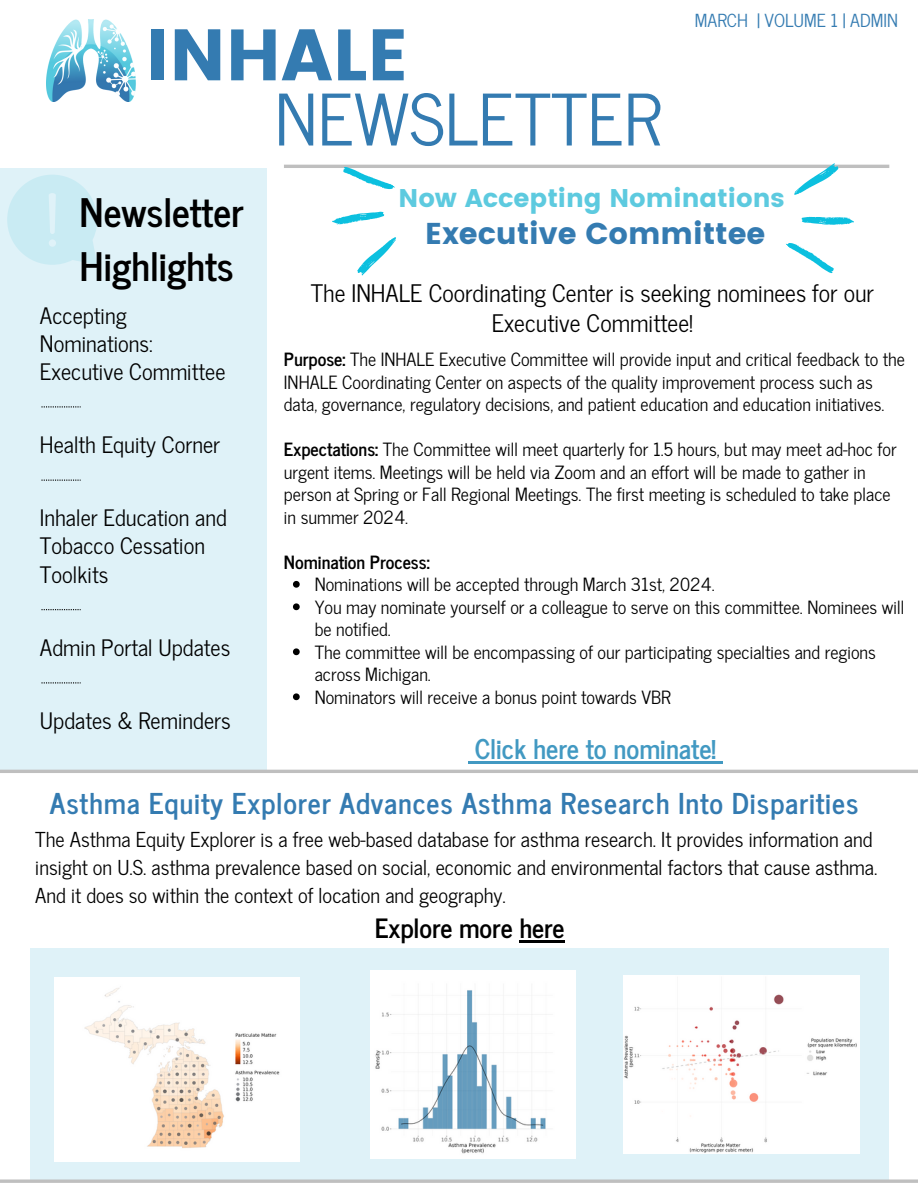
<style>
.page{position:relative;width:918px;height:1188px;background:#fff}
.page>*{position:absolute;margin:0;border:0;box-sizing:border-box;transform-origin:0 0}
.t1{font:72.45px "Poppins";color:#347bb1}
.t2{font:70.2px "News Cycle";color:#347bb1}
.t3{font:700 39px/54px "News Cycle";color:#000}
.t4{font:30px "Poppins";color:#347bb1}
.t5{font:700 28.5px "News Cycle";letter-spacing:.03em;color:#347bb1}
.t6{font:700 26.85px "News Cycle";color:#4299c2}
.t7{font:700 26.4px "News Cycle";color:#000}
.t8{font:25.5px "Poppins";color:#5dcadf}
.t9{font:24px/30.3px "News Cycle";color:#000;text-align:center}
.t10{font:22.5px/28.2px "News Cycle";color:#000}
.t11{font:20.4px/28.2px "News Cycle";color:#000}
.t12{font:18.15px/22.5px "News Cycle";color:#000}
.t13{font:700 18.15px "News Cycle";color:#000}
.t14{font:17.85px "News Cycle";color:#347bb1}
.s1{font-weight:700}
</style>
<div class="page">
<div style="left:0;top:168px;width:267px;height:603px;background:#dff2f8"></div>
<img style="left:46px;top:20px;width:90px;height:82px">
<hr style="left:284px;top:165px;width:605px;height:3px;background:#bfbfbf">
<hr style="left:0;top:770px;width:918px;height:3px;background:#bfbfbf">
<svg style="left:7px;top:175px;width:90px;height:90px"></svg>
<svg style="left:41px;top:480px;width:40px;height:1px"></svg>
<svg style="left:41px;top:406px;width:40px;height:1px"></svg>
<svg style="left:41px;top:609px;width:40px;height:1px"></svg>
<svg style="left:41px;top:682px;width:40px;height:1px"></svg>
<div style="left:30px;top:948px;width:858px;height:233px;background:#dff2f8"></div>
<hr style="left:0;top:1180px;width:918px;height:3px;background:#bfbfbf">
<img style="left:55px;top:978px;width:244px;height:183px">
<div style="left:623px;top:976px;width:236px;height:178px;background:#fff"></div>
<img style="left:371px;top:970px;width:204px;height:188px">
<svg style="left:293px;top:581px;width:7px;height:7px"></svg>
<svg style="left:293px;top:603px;width:7px;height:7px"></svg>
<svg style="left:293px;top:648px;width:7px;height:7px"></svg>
<svg style="left:293px;top:693px;width:7px;height:7px"></svg>
<svg style="left:468px;top:761px;width:7px;height:2px"></svg>
<hr style="left:475px;top:761px;width:241px;height:2px;background:#4299c2">
<svg style="left:716px;top:761px;width:7px;height:2px"></svg>
<svg style="left:332px;top:164px;width:65px;height:112px"></svg>
<hr style="left:519px;top:940px;width:46px;height:2px;background:#000">
<svg style="left:785px;top:163px;width:69px;height:111px"></svg>
<p class="t1" style="left:146px;top:13px;width:264px">INHALE</p>
<p class="t2" style="left:275px;top:57px;width:388px">NEWSLETTER</p>
<p class="t14" style="left:695px;top:4px;width:205px">MARCH | VOLUME 1 | ADMIN</p>
<p class="t3" style="left:80px;top:183px;width:166px">Newsletter<br>Highlights</p>
<h4 class="t8" style="left:399px;top:183px;width:388px">Now Accepting Nominations</h4>
<h4 class="t4" style="left:425px;top:216px;width:342px">Executive Committee</h4>
<p class="t9" style="left:311px;top:276px;width:565px">The INHALE Coordinating Center is seeking nominees for our<br>Executive Committee!</p>
<p class="t12" style="left:284px;top:347px;width:623px"><span class="s1">Purpose:</span> The INHALE Executive Committee will provide input and critical feedback to the<br>INHALE Coordinating Center on aspects of the quality improvement process such as data, governance, regulatory decisions, and patient education and education initiatives.</p>
<p class="t12" style="left:284px;top:437px;width:614px"><span class="s1">Expectations:</span> The Committee will meet quarterly for 1.5 hours, but may meet ad-hoc for urgent items. Meetings will be held via Zoom and an effort will be made to gather in person at Spring or Fall Regional Meetings. The first meeting is scheduled to take place in summer 2024.</p>
<h3 class="t13" style="left:284px;top:546px;width:147px">Nomination Process:</h3>
<p class="t12" style="left:315px;top:572px;width:401px">Nominations will be accepted through March 31st, 2024.</p>
<p class="t12" style="left:315px;top:594px;width:591px">You may nominate yourself or a colleague to serve on this committee. Nominees will be notified.</p>
<p class="t12" style="left:315px;top:639px;width:563px">The committee will be encompassing of our participating specialties and regions across Michigan.</p>
<p class="t12" style="left:315px;top:684px;width:358px">Nominators will receive a bonus point towards VBR</p>
<p class="t6" style="left:475px;top:725px;width:243px">Click here to nominate!</p>
<p class="t10" style="left:40px;top:300px;width:114px">Accepting<br>Nominations:</p>
<h5 class="t10" style="left:40px;top:356px;width:187px">Executive Committee</h5>
<p class="t10" style="left:40px;top:429px;width:182px">Health Equity Corner</p>
<h6 class="t10" style="left:40px;top:502px;width:188px">Inhaler Education and<br>Tobacco Cessation<br>Toolkits</h6>
<p class="t10" style="left:40px;top:632px;width:192px">Admin Portal Updates</p>
<p class="t10" style="left:40px;top:705px;width:192px">Updates &amp; Reminders</p>
<h4 class="t5" style="left:50px;top:778px;width:810px">Asthma Equity Explorer Advances Asthma Research Into Disparities</h4>
<p class="t11" style="left:35px;top:824px;width:844px">The Asthma Equity Explorer is a free web-based database for asthma research. It provides information and insight on U.S. asthma prevalence based on social, economic and environmental factors that cause asthma.<br>And it does so within the context of location and geography.</p>
<p class="t7" style="left:375px;top:905px;width:191px">Explore more here</p>
</div>
